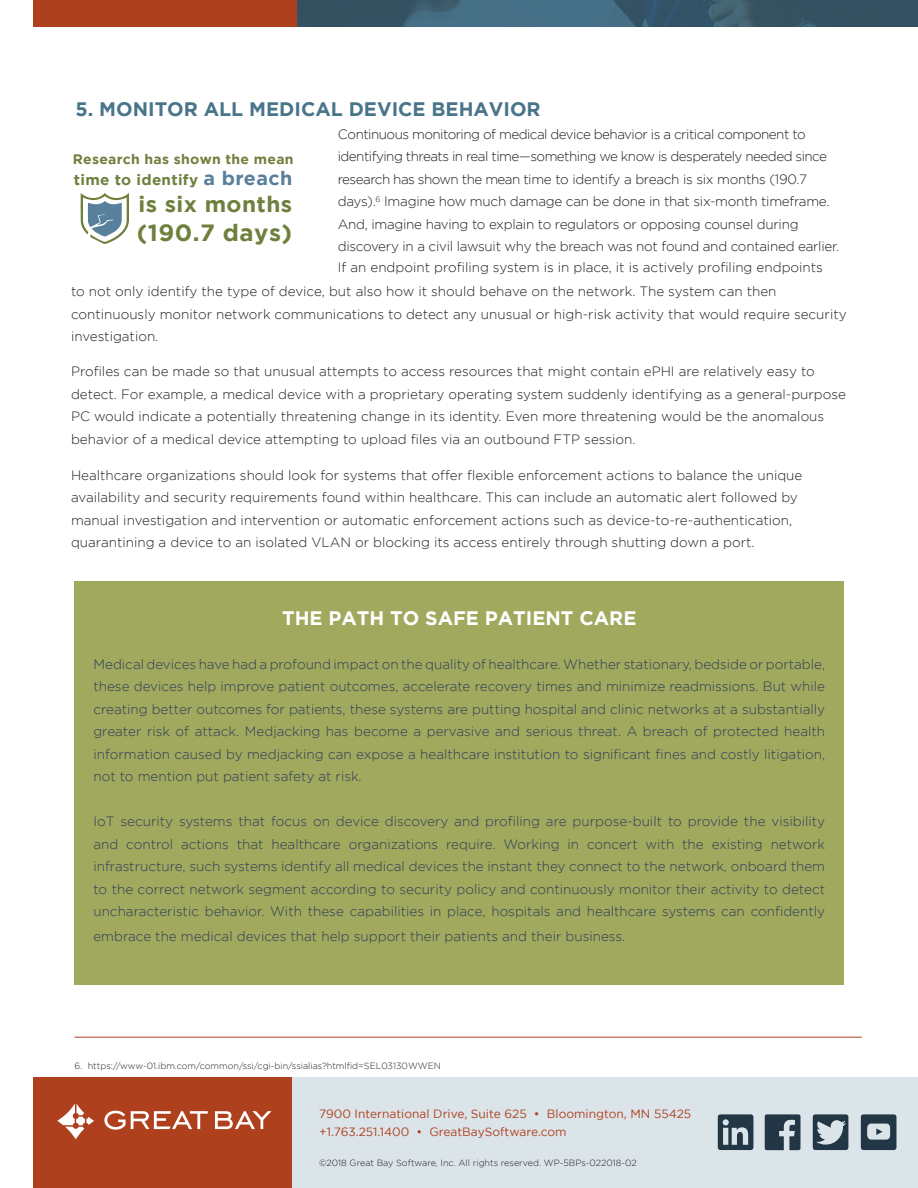
<style>
.page{position:relative;width:918px;height:1188px;background:#fff}
.page>*{position:absolute;margin:0;border:0;box-sizing:border-box;transform-origin:0 0}
.t1{font:700 23.4px "Gotham";letter-spacing:.02em;color:#6f803d}
.t2{font:700 22.05px "Gotham";letter-spacing:.02em;color:#6f803d}
.t3{font:700 19.5px "Gotham";color:#49748a}
.t4{font:700 19.5px "Gotham";color:#fff}
.t5{font:700 14.85px "Gotham";letter-spacing:.02em;color:#6f803d}
.t6{font:700 13.65px "Gotham";letter-spacing:.02em;color:#6f803d}
.t7{font:300 13.5px/22.5px "Gotham";color:#303c57;text-align:justify}
.t8{font:300 13.5px/22.5px "Gotham";color:#231f20}
.t9{font:300 13.5px/22.5px "Gotham";letter-spacing:-.035em;color:#231f20}
.t10{font:12px "Gotham";color:#af401e}
.t11{font:300 9px "Gotham";color:#231f20}
.s1{font-size:19.2px;color:#587f9b}
</style>
<div class="page">
<div style="left:229px;top:1078px;width:689px;height:110px;background:#dbe4e9"></div>
<div style="left:33px;top:1078px;width:259px;height:110px;background:#af401e"></div>
<svg style="left:104px;top:1111px;width:104px;height:19px"></svg>
<svg style="left:215px;top:1111px;width:56px;height:18px"></svg>
<svg style="left:57px;top:1104px;width:37px;height:35px"></svg>
<img style="left:297px;top:0;width:621px;height:27px">
<div style="left:33px;top:0;width:264px;height:27px;background:#af401e"></div>
<div style="left:75px;top:581px;width:769px;height:404px;background:#a0a95e"></div>
<hr style="left:75px;top:1037px;width:787px;height:1px;background:#af401e">
<svg style="left:81px;top:193px;width:48px;height:51px"></svg>
<svg style="left:718px;top:1114px;width:35px;height:36px"></svg>
<svg style="left:765px;top:1114px;width:35px;height:36px"></svg>
<svg style="left:813px;top:1114px;width:35px;height:36px"></svg>
<svg style="left:861px;top:1114px;width:35px;height:36px"></svg>
<p class="t3" style="left:76px;top:98px;width:467px">5. MONITOR ALL MEDICAL DEVICE BEHAVIOR</p>
<p class="t9" style="left:338px;top:123px;width:503px">Continuous monitoring of medical device behavior is a critical component to identifying threats in real time—something we know is desperately needed since research has shown the mean time to identify a breach is six months (190.7 days).<sup>6</sup> Imagine how much damage can be done in that six-month timeframe.<br>And, imagine having to explain to regulators or opposing counsel during discovery in a civil lawsuit why the breach was not found and contained earlier.</p>
<p class="t8" style="left:71px;top:255px;width:753px;line-height:24px;text-indent:267px">If an endpoint profiling system is in place, it is actively profiling endpoints to not only identify the type of device, but also how it should behave on the network. The system can then</p>
<p class="t8" style="left:71px;top:303px;width:777px">continuously monitor network communications to detect any unusual or high-risk activity that would require security investigation.</p>
<p class="t6" style="left:73px;top:151px;width:222px">Research has shown the mean</p>
<p class="t5" style="left:74px;top:171px;width:220px">time to identify <span class="s1">a breach</span></p>
<p class="t2" style="left:138px;top:191px;width:155px">is six months</p>
<p class="t1" style="left:137px;top:219px;width:157px">(190.7 days)</p>
<p class="t8" style="left:71px;top:360px;width:777px">Profiles can be made so that unusual attempts to access resources that might contain ePHI are relatively easy to detect. For example, a medical device with a proprietary operating system suddenly identifying as a general-purpose PC would indicate a potentially threatening change in its identity. Even more threatening would be the anomalous behavior of a medical device attempting to upload files via an outbound FTP session.</p>
<p class="t8" style="left:71px;top:464px;width:733px">Healthcare organizations should look for systems that offer flexible enforcement actions to balance the unique availability and security requirements found within healthcare. This can include an automatic alert followed by manual investigation and intervention or automatic enforcement actions such as device-to-re-authentication, quarantining a device to an isolated VLAN or blocking its access entirely through shutting down a port.</p>
<p class="t4" style="left:282px;top:607px;width:356px">THE PATH TO SAFE PATIENT CARE</p>
<p class="t7" style="left:93px;top:653px;width:733px">Medical devices have had a profound impact on the quality of healthcare. Whether stationary, bedside or portable, these devices help improve patient outcomes, accelerate recovery times and minimize readmissions. But while creating better outcomes for patients, these systems are putting hospital and clinic networks at a substantially greater risk of attack. Medjacking has become a pervasive and serious threat. A breach of protected health information caused by medjacking can expose a healthcare institution to significant fines and costly litigation, not to mention put patient safety at risk.</p>
<p class="t7" style="left:93px;top:810px;width:733px">IoT security systems that focus on device discovery and profiling are purpose-built to provide the visibility and control actions that healthcare organizations require. Working in concert with the existing network infrastructure, such systems identify all medical devices the instant they connect to the network, onboard them to the correct network segment according to security policy and continuously monitor their activity to detect uncharacteristic behavior. With these capabilities in place, hospitals and healthcare systems can confidently</p>
<p class="t7" style="left:93px;top:925px;width:533px">embrace the medical devices that help support their patients and their business.</p>
<p class="t11" style="left:75px;top:1061px;width:368px">6. https://www-01.ibm.com/common/ssi/cgi-bin/ssialias?htmlfid=SEL03130WWEN</p>
<p class="t10" style="left:319px;top:1107px;width:374px">7900 International Drive, Suite 625 • Bloomington, MN 55425</p>
<p class="t10" style="left:319px;top:1125px;width:249px">+1.763.251.1400 • GreatBaySoftware.com</p>
<p class="t11" style="left:319px;top:1158px;width:319px">©2018 Great Bay Software, Inc. All rights reserved. WP-5BPs-022018-02</p>
</div>
